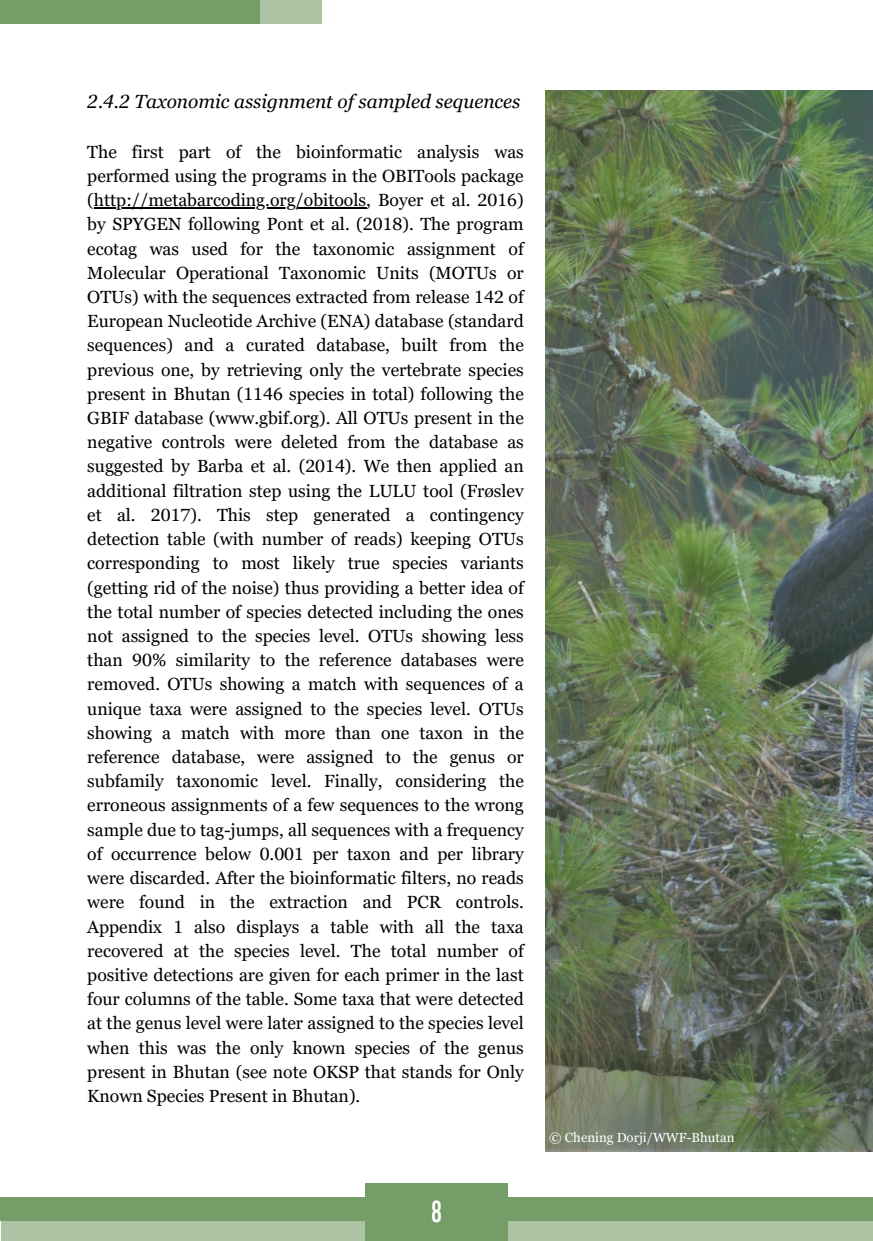
<style>
.page{position:relative;width:873px;height:1241px;background:#fff}
.page>*{position:absolute;margin:0;border:0;box-sizing:border-box;transform-origin:0 0}
.t1{font:29.4px "WWF";color:#fff}
.t2{font:italic 19.07px "Georgia Pro";color:#000}
.t3{font:17.68px/24.2px "Georgia Pro";color:#000;text-align:justify}
.t4{font:13.12px "Georgia Pro";color:#fff}
</style>
<div class="page">
<div style="left:1px;top:1197px;width:872px;height:43px;background:#acc4a4"></div>
<div style="left:437px;top:1197px;width:436px;height:23px;background:#759d68"></div>
<div style="left:0;top:1197px;width:437px;height:23px;background:#759d68"></div>
<div style="left:365px;top:1182px;width:143px;height:58px;background:#759d68"></div>
<div style="left:0;top:0;width:259px;height:23px;background:#759d68"></div>
<svg style="left:259px;top:0;width:63px;height:23px"></svg>
<hr style="left:94px;top:207px;width:272px;height:1px;background:#000">
<img style="left:545px;top:90px;width:328px;height:1060px">
<p class="t2" style="left:87px;top:90px;width:435px">2.4.2 Taxonomic assignment of sampled sequences</p>
<p class="t3" style="left:87px;top:139px;width:438px">The first part of the bioinformatic analysis was performed using the programs in the OBITools package (http://metabarcoding.org/obitools, Boyer et al. 2016)</p>
<p class="t3" style="left:87px;top:212px;width:438px">by SPYGEN following Pont et al. (2018). The program ecotag was used for the taxonomic assignment of Molecular Operational Taxonomic Units (MOTUs or OTUs) with the sequences extracted from release 142 of European Nucleotide Archive (ENA) database (standard sequences) and a curated database, built from the previous one, by retrieving only the vertebrate species present in Bhutan (1146 species in total) following the GBIF database (www.gbif.org). All OTUs present in the negative controls were deleted from the database as suggested by Barba et al. (2014). We then applied an additional filtration step using the LULU tool (Frøslev et al. 2017). This step generated a contingency detection table (with number of reads) keeping OTUs corresponding to most likely true species variants (getting rid of the noise) thus providing a better idea of the total number of species detected including the ones not assigned to the species level. OTUs showing less than 90% similarity to the reference databases were removed. OTUs showing a match with sequences of a unique taxa were assigned to the species level. OTUs showing a match with more than one taxon in the reference database, were assigned to the genus or subfamily taxonomic level. Finally, considering the erroneous assignments of a few sequences to the wrong sample due to tag-jumps, all sequences with a frequency of occurrence below 0.001 per taxon and per library were discarded. After the bioinformatic filters, no reads were found in the extraction and PCR controls.<br>Appendix 1 also displays a table with all the taxa recovered at the species level. The total number of positive detections are given for each primer in the last four columns of the table. Some taxa that were detected at the genus level were later assigned to the species level when this was the only known species of the genus present in Bhutan (see note OKSP that stands for Only Known Species Present in Bhutan).</p>
<p class="t1" style="left:431px;top:1186px;width:12px">8</p>
<p class="t4" style="left:549px;top:1129px;width:187px">© Chening Dorji/WWF-Bhutan</p>
</div>
